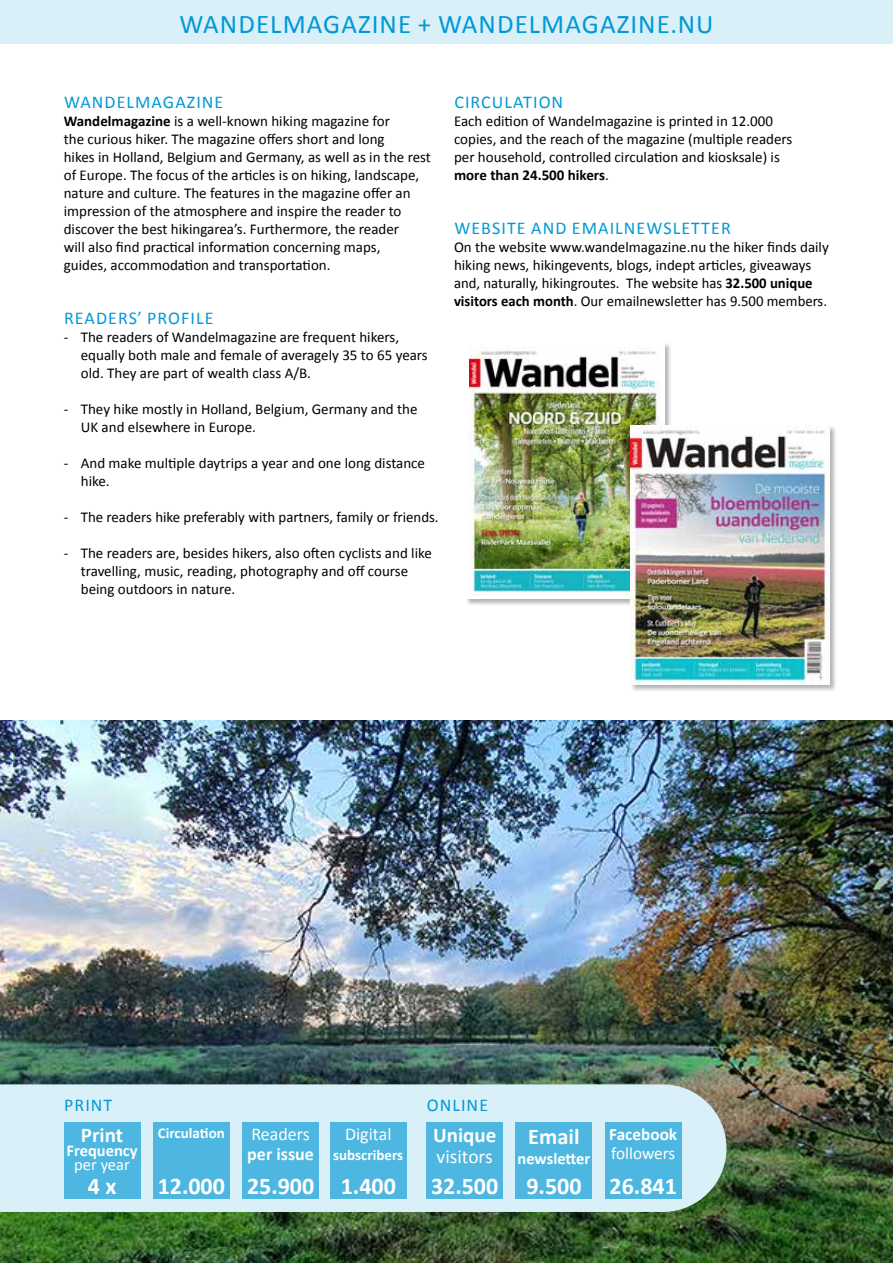
<style>
.page{position:relative;width:893px;height:1263px;background:#fff}
.page>*{position:absolute;margin:0;border:0;box-sizing:border-box;transform-origin:0 0}
.t1{font:27px "Calibri";letter-spacing:.04em;color:#0099d6}
.t2{font:700 24px "Calibri";color:#fff}
.t3{font:700 22.5px "Calibri";color:#fff}
.t4{font:700 21px "Calibri";color:#fff}
.t5{font:19.5px "Calibri";color:#fff}
.t6{font:18px "Calibri";letter-spacing:.06em;color:#0099d6}
.t7{font:18px "Calibri";color:#fff}
.t8{font:700 18px "Calibri";color:#fff}
.t9{font:17.25px "Calibri";color:#fff}
.t10{font:700 17.25px "Calibri";color:#fff}
.t11{font:700 16.5px "Calibri";color:#fff}
.t12{font:16.5px "Calibri";color:#fff}
.t13{font:15px/18px "Calibri";color:#000}
.t14{font:700 15px "Calibri";color:#fff}
.s1{font-weight:700}
</style>
<div class="page">
<div style="left:0;top:0;width:893px;height:44px;background:#d9f0f9"></div>
<img style="left:0;top:720px;width:893px;height:543px">
<div style="left:0;top:1084px;width:726px;height:128px;background:#d9f0f9"></div>
<div style="left:153px;top:1123px;width:77px;height:76px;background:#4db7e2"></div>
<div style="left:426px;top:1123px;width:77px;height:76px;background:#4db7e2"></div>
<div style="left:242px;top:1123px;width:77px;height:76px;background:#4db7e2"></div>
<div style="left:330px;top:1123px;width:77px;height:76px;background:#4db7e2"></div>
<div style="left:64px;top:1123px;width:76px;height:76px;background:#4db7e2"></div>
<div style="left:516px;top:1123px;width:76px;height:76px;background:#4db7e2"></div>
<div style="left:605px;top:1123px;width:76px;height:76px;background:#4db7e2"></div>
<div style="left:466px;top:342px;width:206px;height:264px;background:#000;opacity:.3"></div>
<div style="left:466px;top:342px;width:199px;height:257px;background:#fff"></div>
<img style="left:470px;top:348px;width:190px;height:248px">
<div style="left:630px;top:425px;width:207px;height:267px;background:#000;opacity:.3"></div>
<img style="left:630px;top:425px;width:199px;height:259px">
<h1 class="t1" style="left:179px;top:7px;width:536px">WANDELMAGAZINE + WANDELMAGAZINE.NU</h1>
<p class="t6" style="left:64px;top:91px;width:161px">WANDELMAGAZINE</p>
<p class="t13" style="left:64px;top:112px;width:369px"><span class="s1">Wandelmagazine</span> is a well-known hiking magazine for<br>the curious hiker. The magazine offers short and long<br>hikes in Holland, Belgium and Germany, as well as in the rest of Europe. The focus of the articles is on hiking, landscape, nature and culture. The features in the magazine offer an impression of the atmosphere and inspire the reader to discover the best hikingarea’s. Furthermore, the reader<br>will also find practical information concerning maps,<br>guides, accommodation and transportation.</p>
<p class="t6" style="left:64px;top:307px;width:151px">READERS’ PROFILE</p>
<p class="t13" style="left:81px;top:328px;width:348px;text-indent:-17px">- The readers of Wandelmagazine are frequent hikers, equally both male and female of averagely 35 to 65 years old. They are part of wealth class A/B.</p>
<p class="t13" style="left:81px;top:400px;width:338px;text-indent:-17px">- They hike mostly in Holland, Belgium, Germany and the<br>UK and elsewhere in Europe.</p>
<p class="t13" style="left:81px;top:454px;width:346px;text-indent:-17px">- And make multiple daytrips a year and one long distance hike.</p>
<p class="t13" style="left:64px;top:508px;width:376px">- The readers hike preferably with partners, family or friends.</p>
<p class="t13" style="left:81px;top:544px;width:353px;text-indent:-17px">- The readers are, besides hikers, also often cyclists and like travelling, music, reading, photography and off course being outdoors in nature.</p>
<p class="t6" style="left:454px;top:91px;width:110px">CIRCULATION</p>
<p class="t13" style="left:454px;top:112px;width:340px">Each edition of Wandelmagazine is printed in 12.000 copies, and the reach of the magazine (multiple readers per household, controlled circulation and kiosksale) is <span class="s1">more than 24.500 hikers</span>.</p>
<p class="t6" style="left:454px;top:217px;width:278px">WEBSITE AND EMAILNEWSLETTER</p>
<p class="t13" style="left:454px;top:238px;width:376px">On the website www.wandelmagazine.nu the hiker finds daily hiking news, hikingevents, blogs, indept articles, giveaways and, naturally, hikingroutes. The website has <span class="s1">32.500 unique visitors each month</span>. Our emailnewsletter has 9.500 members.</p>
<p class="t6" style="left:64px;top:1093px;width:50px">PRINT</p>
<p class="t6" style="left:427px;top:1093px;width:63px">ONLINE</p>
<h3 class="t4" style="left:81px;top:1122px;width:44px">Print</h3>
<p class="t11" style="left:66px;top:1139px;width:73px">Frequency</p>
<p class="t12" style="left:74px;top:1154px;width:57px">per year</p>
<h2 class="t2" style="left:88px;top:1171px;width:30px">4 x</h2>
<p class="t14" style="left:158px;top:1123px;width:68px">Circulation</p>
<h2 class="t2" style="left:158px;top:1171px;width:69px">12.000</h2>
<p class="t7" style="left:251px;top:1123px;width:60px">Readers</p>
<p class="t8" style="left:247px;top:1143px;width:68px">per issue</p>
<h2 class="t2" style="left:247px;top:1171px;width:69px">25.900</h2>
<p class="t7" style="left:345px;top:1123px;width:48px">Digital</p>
<p class="t14" style="left:333px;top:1146px;width:72px">subscribers</p>
<h2 class="t2" style="left:341px;top:1171px;width:57px">1.400</h2>
<h3 class="t4" style="left:433px;top:1122px;width:65px">Unique</h3>
<h3 class="t5" style="left:437px;top:1144px;width:58px">visitors</h3>
<h2 class="t2" style="left:431px;top:1171px;width:69px">32.500</h2>
<h3 class="t3" style="left:528px;top:1122px;width:53px">Email</h3>
<p class="t11" style="left:517px;top:1147px;width:74px">newsletter</p>
<h2 class="t2" style="left:526px;top:1171px;width:57px">9.500</h2>
<p class="t10" style="left:609px;top:1123px;width:69px">Facebook</p>
<p class="t9" style="left:611px;top:1142px;width:66px">followers</p>
<h2 class="t2" style="left:610px;top:1171px;width:69px">26.841</h2>
</div>
